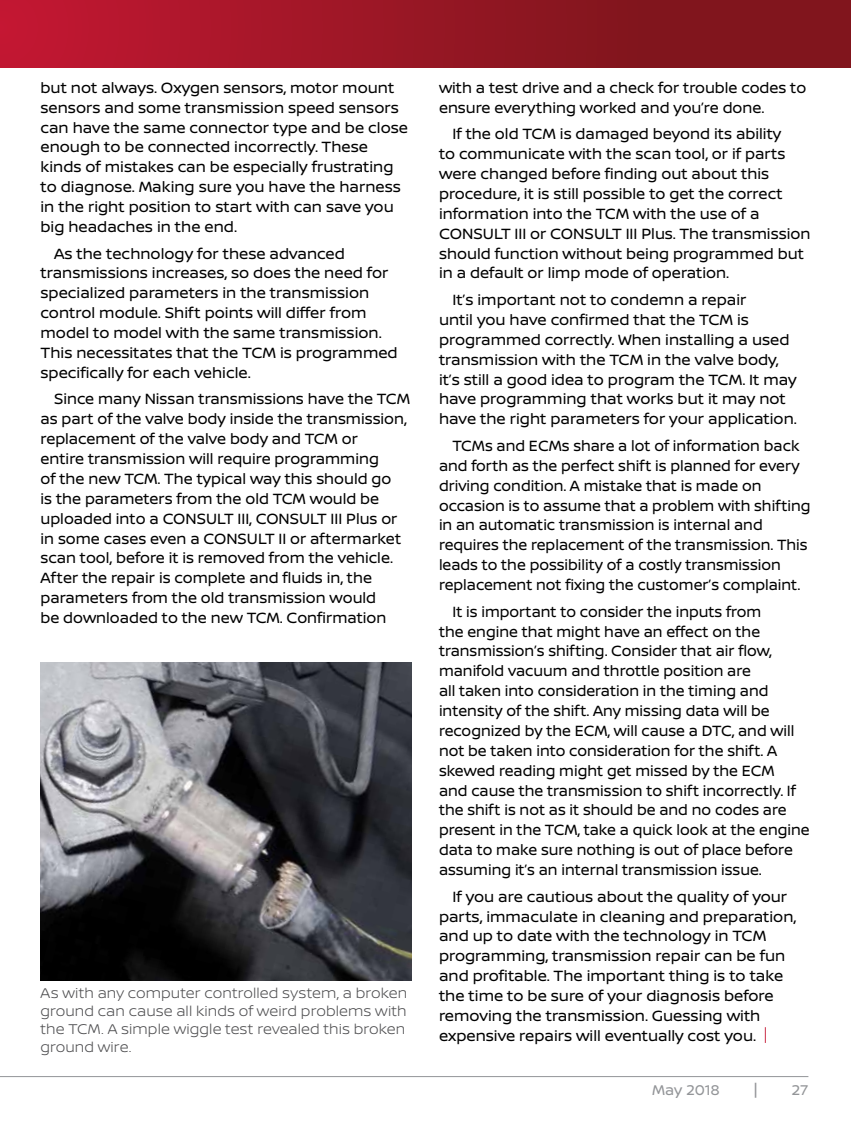
<style>
.page{position:relative;width:851px;height:1134px;background:#fff}
.page>*{position:absolute;margin:0;border:0;box-sizing:border-box;transform-origin:0 0}
.t1{font:15.75px/20px "Nissan Brand";color:#000}
.t2{font:15.75px/20px "Nissan Brand";color:#000;scale:.96 1}
.t3{font:300 15px/18px "Nissan Brand";letter-spacing:.005em;color:#4d4d4f}
.t4{font:15px "Nissan Brand";letter-spacing:-.005em;color:#939598}
.s1{font-weight:300;color:#c51733}
</style>
<div class="page">
<hr style="left:0;top:1076px;width:808px;height:1px;background:#939598">
<div style="left:0;top:0;width:850px;height:68px;background:linear-gradient(to right,#bf1831,#751519)"></div>
<img style="left:40px;top:662px;width:372px;height:318px">
<p class="t1" style="left:40px;top:77px;width:369px">but not always. Oxygen sensors, motor mount sensors and some transmission speed sensors can have the same connector type and be close enough to be connected incorrectly. These kinds of mistakes can be especially frustrating to diagnose. Making sure you have the harness in the right position to start with can save you big headaches in the end.</p>
<p class="t1" style="left:40px;top:243px;width:359px;text-indent:13px">As the technology for these advanced transmissions increases, so does the need for specialized parameters in the transmission control module. Shift points will differ from model to model with the same transmission.<br>This necessitates that the TCM is programmed specifically for each vehicle.</p>
<p class="t1" style="left:40px;top:388px;width:371px;text-indent:14px">Since many Nissan transmissions have the TCM as part of the valve body inside the transmission, replacement of the valve body and TCM or<br>entire transmission will require programming<br>of the new TCM. The typical way this should go<br>is the parameters from the old TCM would be uploaded into a CONSULT III, CONSULT III Plus or in some cases even a CONSULT II or aftermarket scan tool, before it is removed from the vehicle.<br>After the repair is complete and fluids in, the parameters from the old transmission would<br>be downloaded to the new TCM. Confirmation</p>
<p class="t3" style="left:40px;top:984px;width:368px">As with any computer controlled system, a broken ground can cause all kinds of weird problems with the TCM. A simple wiggle test revealed this broken ground wire.</p>
<p class="t1" style="left:439px;top:77px;width:369px">with a test drive and a check for trouble codes to ensure everything worked and you’re done.</p>
<p class="t1" style="left:439px;top:123px;width:373px;text-indent:14px">If the old TCM is damaged beyond its ability<br>to communicate with the scan tool, or if parts were changed before finding out about this procedure, it is still possible to get the correct information into the TCM with the use of a CONSULT III or CONSULT III Plus. The transmission should function without being programmed but in a default or limp mode of operation.</p>
<p class="t1" style="left:439px;top:289px;width:359px;text-indent:13px">It’s important not to condemn a repair<br>until you have confirmed that the TCM is programmed correctly. When installing a used transmission with the TCM in the valve body, it’s still a good idea to program the TCM. It may have programming that works but it may not have the right parameters for your application.</p>
<p class="t2" style="left:439px;top:435px;width:388px;text-indent:14px">TCMs and ECMs share a lot of information back and forth as the perfect shift is planned for every driving condition. A mistake that is made on occasion is to assume that a problem with shifting in an automatic transmission is internal and requires the replacement of the transmission. This leads to the possibility of a costly transmission replacement not fixing the customer’s complaint.</p>
<p class="t2" style="left:439px;top:601px;width:387px;text-indent:14px">It is important to consider the inputs from<br>the engine that might have an effect on the transmission’s shifting. Consider that air flow, manifold vacuum and throttle position are<br>all taken into consideration in the timing and intensity of the shift. Any missing data will be recognized by the ECM, will cause a DTC, and will not be taken into consideration for the shift. A skewed reading might get missed by the ECM<br>and cause the transmission to shift incorrectly. If the shift is not as it should be and no codes are present in the TCM, take a quick look at the engine data to make sure nothing is out of place before assuming it’s an internal transmission issue.</p>
<p class="t1" style="left:439px;top:886px;width:359px;text-indent:13px">If you are cautious about the quality of your parts, immaculate in cleaning and preparation, and up to date with the technology in TCM programming, transmission repair can be fun and profitable. The important thing is to take the time to be sure of your diagnosis before removing the transmission. Guessing with expensive repairs will eventually cost you. <span class="s1">|</span></p>
<p class="t4" style="left:652px;top:1079px;width:69px">May 2018</p>
<p class="t4" style="left:753px;top:1078px;width:5px">|</p>
<p class="t4" style="left:791px;top:1079px;width:18px">27</p>
</div>
